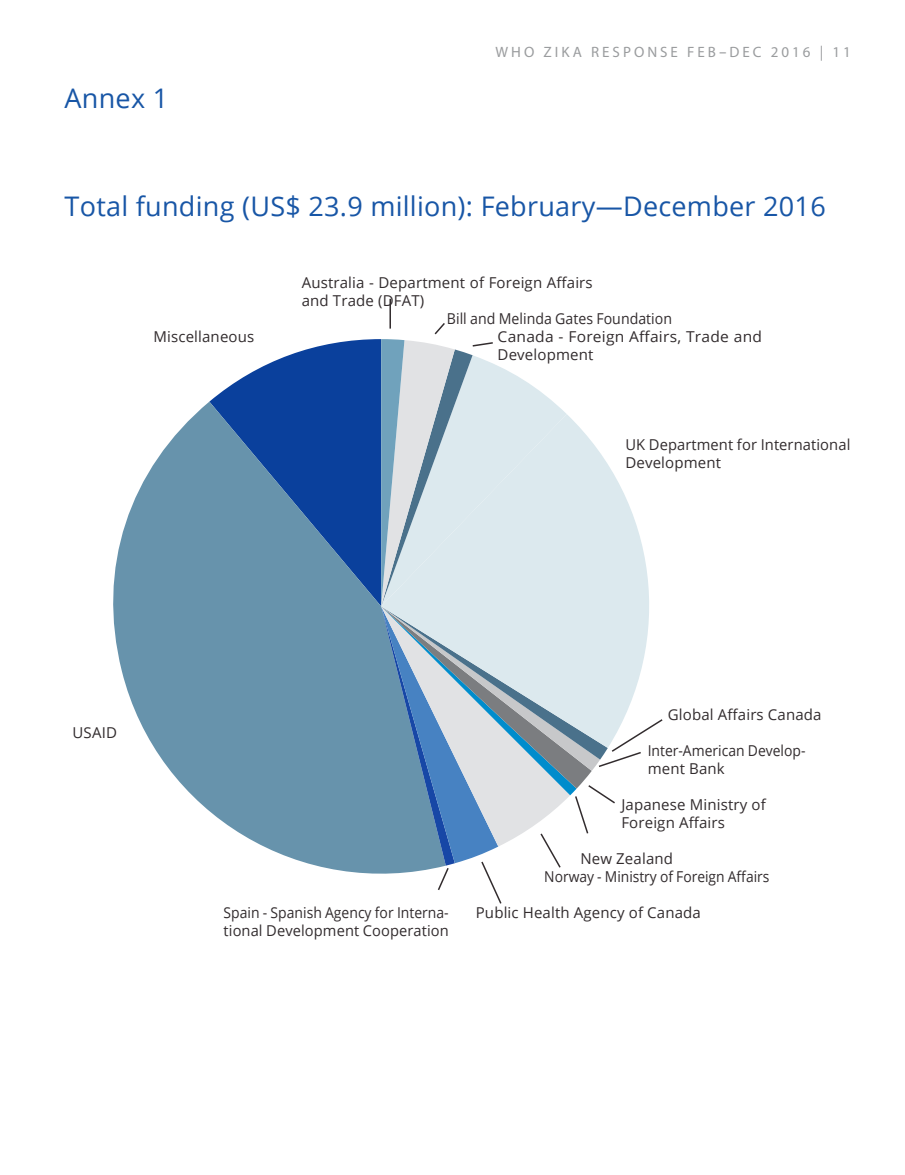
<style>
.page{position:relative;width:905px;height:1175px;background:#fff}
.page>*{position:absolute;margin:0;border:0;box-sizing:border-box;transform-origin:0 0}
.Intro{font:27px "Open Sans";letter-spacing:.01em;color:#1856a6}
.t1{font:15px/18px "Open Sans";letter-spacing:.01em;color:#322c2e}
.t2{font:15px/18px "Open Sans";letter-spacing:.01em;color:#322c2e;scale:.93 1}
.t3{font:15px/18px "Open Sans";letter-spacing:.01em;color:#322c2e;scale:1.04 1}
.t4{font:15px "Open Sans";letter-spacing:.01em;color:#322c2e;scale:.92 1}
.t5{font:15px "Open Sans";letter-spacing:.01em;color:#322c2e;scale:.94 1}
.t6{font:15px "Myriad Pro";letter-spacing:.2em;color:#9a9c9e}
.s1{font-family:"Open Sans"}
</style>
<div class="page">
<svg style="left:210px;top:339px;width:171px;height:62px;fill:#0a409c"></svg>
<svg style="left:113px;top:401px;width:268px;height:473px;fill:#6793ac"></svg>
<hr style="left:389px;top:299px;width:2px;height:29px;background:#322c2e">
<svg style="left:381px;top:321px;width:282px;height:583px"></svg>
<p class="Intro" style="left:65px;top:80px;width:105px">Annex 1</p>
<p class="t6" style="left:495px;top:43px;width:357px">WHO ZIKA RESPONSE FEB<span class="s1">–</span>DEC 2016 | 11</p>
<p class="Intro" style="left:65px;top:188px;width:762px">Total funding (US$ 23.9 million): February—December 2016</p>
<p class="t1" style="left:153px;top:327px;width:102px">Miscellaneous</p>
<p class="t1" style="left:302px;top:273px;width:292px">Australia - Department of Foreign Affairs and Trade (DFAT)</p>
<p class="t5" style="left:447px;top:308px;width:241px">Bill and Melinda Gates Foundation</p>
<p class="t3" style="left:497px;top:327px;width:256px">Canada - Foreign Affairs, Trade and<br>Development</p>
<p class="t1" style="left:625px;top:435px;width:226px">UK Department for International<br>Development</p>
<p class="t1" style="left:73px;top:723px;width:46px">USAID</p>
<p class="t2" style="left:224px;top:903px;width:244px">Spain - Spanish Agency for Interna&shy;tional Development Cooperation</p>
<p class="t1" style="left:667px;top:705px;width:155px">Global Affairs Canada</p>
<p class="t2" style="left:647px;top:741px;width:171px">Inter-American Develop&shy;ment Bank</p>
<p class="t1" style="left:621px;top:795px;width:146px">Japanese Ministry of</p>
<p class="t1" style="left:621px;top:813px;width:105px">Foreign Affairs</p>
<p class="t1" style="left:580px;top:849px;width:94px">New Zealand</p>
<p class="t4" style="left:544px;top:866px;width:246px">Norway - Ministry of Foreign Affairs</p>
<p class="t1" style="left:476px;top:903px;width:227px">Public Health Agency of Canada</p>
</div>
